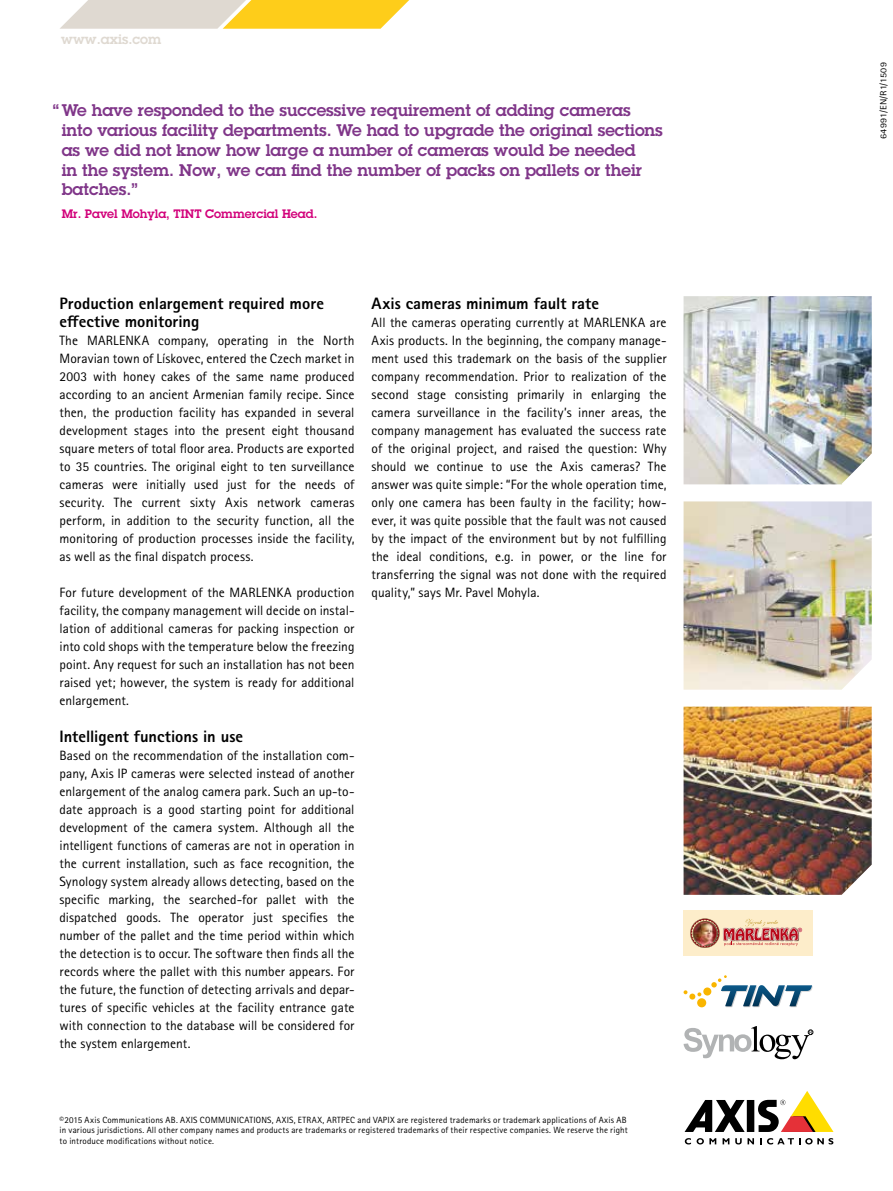
<style>
.page{position:relative;width:893px;height:1191px;background:#fff}
.page>*{position:absolute;margin:0;border:0;box-sizing:border-box;transform-origin:0 0}
.t1{font:600 16.5px/19.8px "Lubalin Graph ECG";color:#803689}
.t2{font:800 16.5px/18px "Rotis Sans Serif Pro";color:#000}
.t3{font:13.5px/18px "Rotis Sans Serif Pro";letter-spacing:.005em;color:#000;text-align:justify}
.t4{font:600 13.5px "Lubalin Graph ECG";color:#dfd9d1}
.t5{font:600 12px "Lubalin Graph ECG";color:#d2007a}
.t6{font:9px/10.8px "Rotis Sans Serif Pro";letter-spacing:.02em;color:#000}
.t7{font:9px "Rotis Sans Serif Pro";letter-spacing:.02em;color:#000;scale:1.12 1}
</style>
<div class="page">
<div style="left:747px;top:1100px;width:7px;height:32px;background:#000"></div>
<svg style="left:685px;top:1100px;width:60px;height:32px"></svg>
<svg style="left:758px;top:1091px;width:75px;height:41px"></svg>
<svg style="left:685px;top:1138px;width:6px;height:6px"></svg>
<svg style="left:697px;top:1138px;width:19px;height:6px"></svg>
<svg style="left:723px;top:1138px;width:6px;height:6px"></svg>
<svg style="left:735px;top:1138px;width:19px;height:6px"></svg>
<svg style="left:760px;top:1138px;width:73px;height:6px"></svg>
<svg style="left:60px;top:0;width:349px;height:29px;background:#f0d783"></svg>
<img style="left:684px;top:296px;width:188px;height:188px">
<img style="left:684px;top:501px;width:188px;height:188px">
<div style="left:684px;top:910px;width:129px;height:45px;background:#fdedca"></div>
<svg style="left:690px;top:918px;width:112px;height:30px"></svg>
<img style="left:693px;top:921px;width:23px;height:25px">
<img style="left:684px;top:706px;width:188px;height:189px">
<div style="left:703px;top:987px;width:8px;height:8px;background:#f9b500;border-radius:50%"></div>
<svg style="left:711px;top:975px;width:102px;height:32px"></svg>
<svg style="left:684px;top:990px;width:17px;height:9px"></svg>
<div style="left:697px;top:998px;width:9px;height:9px;background:#f9b500;border-radius:50%"></div>
<svg style="left:684px;top:1026px;width:129px;height:33px"></svg>
<p class="t4" style="left:61px;top:30px;width:102px">www.axis.com</p>
<p class="t1" style="left:62px;top:101px;width:603px;text-indent:-9px">“ We have responded to the successive requirement of adding cameras into various facility departments. We had to upgrade the original sections as we did not know how large a number of cameras would be needed<br>in the system. Now, we can find the number of packs on pallets or their batches.”</p>
<p class="t5" style="left:62px;top:206px;width:257px">Mr. Pavel Mohyla, TINT Commercial Head.</p>
<p class="t2" style="left:60px;top:295px;width:266px">Production enlargement required more effective monitoring</p>
<p class="t3" style="left:60px;top:332px;width:297px">The MARLENKA company, operating in the North Moravian town of Lískovec, entered the Czech market in 2003 with honey cakes of the same name produced according to an ancient Armenian family recipe. Since then, the production facility has expanded in several development stages into the present eight thousand square meters of total floor area. Products are exported to 35 countries. The original eight to ten surveillance cameras were initially used just for the needs of security. The current sixty Axis network cameras perform, in addition to the security function, all the monitoring of production processes inside the facility, as well as the final dispatch process.</p>
<p class="t3" style="left:60px;top:584px;width:297px">For future development of the MARLENKA production facility, the company management will decide on instal&shy;lation of additional cameras for packing inspection or into cold shops with the temperature below the freezing point. Any request for such an installation has not been raised yet; however, the system is ready for additional enlargement.</p>
<p class="t2" style="left:60px;top:727px;width:185px">Intelligent functions in use</p>
<p class="t3" style="left:60px;top:746px;width:297px">Based on the recommendation of the installation com&shy;pany, Axis IP cameras were selected instead of another enlargement of the analog camera park. Such an up-to&shy;date approach is a good starting point for additional development of the camera system. Although all the intelligent functions of cameras are not in operation in the current installation, such as face recognition, the Synology system already allows detecting, based on the specific marking, the searched-for pallet with the dispatched goods. The operator just specifies the number of the pallet and the time period within which the detection is to occur. The software then finds all the records where the pallet with this number appears. For the future, the function of detecting arrivals and depar&shy;tures of specific vehicles at the facility entrance gate with connection to the database will be considered for the system enlargement.</p>
<p class="t2" style="left:372px;top:295px;width:229px">Axis cameras minimum fault rate</p>
<p class="t3" style="left:372px;top:314px;width:297px">All the cameras operating currently at MARLENKA are Axis products. In the beginning, the company manage&shy;ment used this trademark on the basis of the supplier company recommendation. Prior to realization of the second stage consisting primarily in enlarging the camera surveillance in the facility’s inner areas, the company management has evaluated the success rate of the original project, and raised the question: Why should we continue to use the Axis cameras? The answer was quite simple: “For the whole operation time, only one camera has been faulty in the facility; how&shy;ever, it was quite possible that the fault was not caused by the impact of the environment but by not fulfilling the ideal conditions, e.g. in power, or the line for transferring the signal was not done with the required quality,” says Mr. Pavel Mohyla.</p>
<p class="t6" style="left:60px;top:1114px;width:570px">©2015 Axis Communications AB. AXIS COMMUNICATIONS, AXIS, ETRAX, ARTPEC and VAPIX are registered trademarks or trademark applications of Axis AB in various jurisdictions. All other company names and products are trademarks or registered trademarks of their respective companies. We reserve the right to introduce modifications without notice.</p>
<p class="t7" style="left:878px;top:139px;width:70px;rotate:-90deg">64991/EN/R1/1509</p>
</div>
